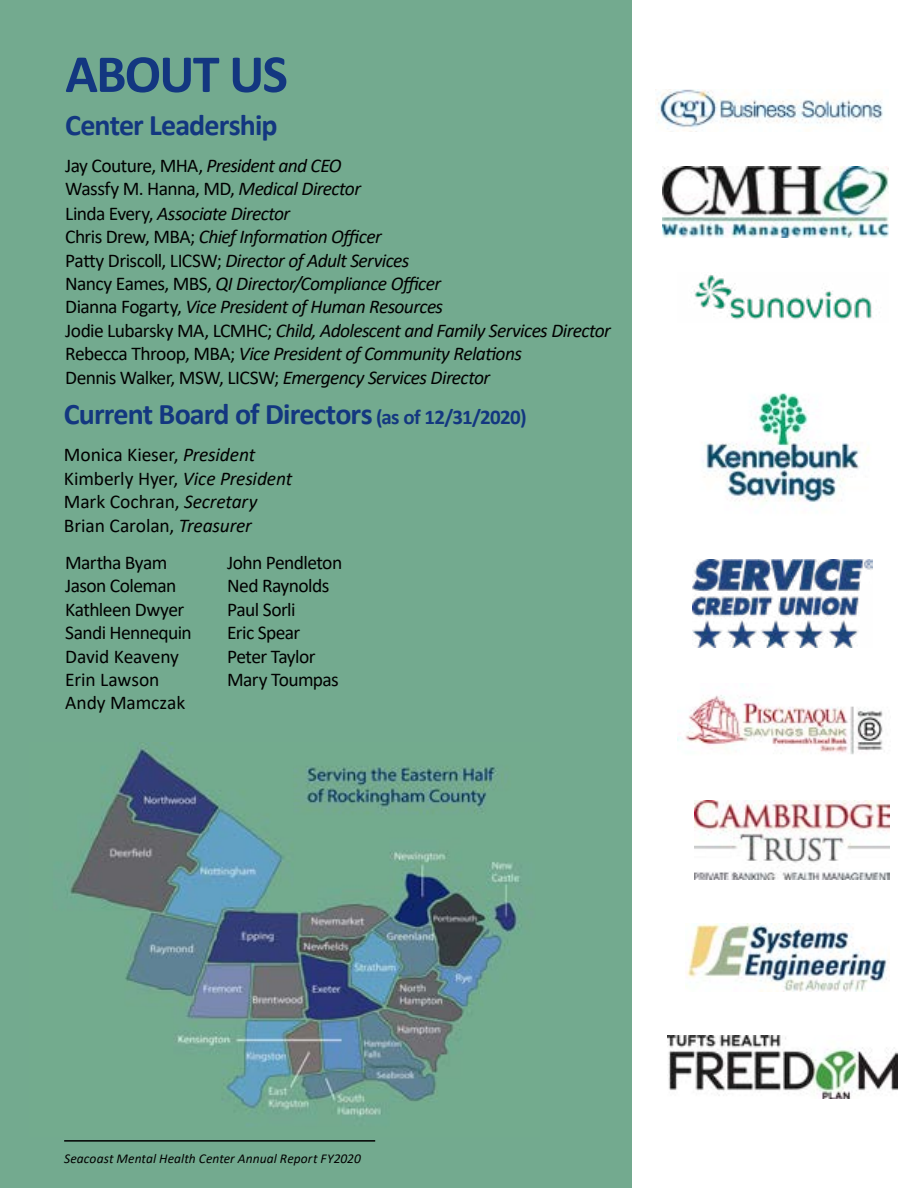
<style>
.page{position:relative;width:918px;height:1188px;background:#fff}
.page>*{position:absolute;margin:0;border:0;box-sizing:border-box;transform-origin:0 0}
.t1{font:700 54px "Calibri";letter-spacing:-.035em;color:#133780}
.t2{font:700 30px "Calibri";letter-spacing:-.03em;color:#133780}
.t3{font:italic 19.5px/23.5px "Calibri";letter-spacing:-.03em;color:#000}
.t4{font:19.5px/23.4px "Calibri";letter-spacing:-.03em;color:#000}
.t5{font:19.5px/23.4px "Calibri";letter-spacing:-.005em;color:#000}
.t6{font:italic 13.5px "Calibri";letter-spacing:.005em;color:#000}
.s1{font-style:normal}
.s2{font-size:21px}
.s3{font-style:italic}
</style>
<div class="page">
<div style="left:0;top:0;width:632px;height:1188px;background:#73aa8f"></div>
<hr style="left:64px;top:1140px;width:311px;height:2px;background:#000">
<img style="left:29px;top:743px;width:510px;height:393px">
<img style="left:694px;top:275px;width:178px;height:45px">
<img style="left:655px;top:89px;width:228px;height:43px">
<img style="left:677px;top:683px;width:206px;height:72px">
<img style="left:663px;top:167px;width:225px;height:71px">
<img style="left:704px;top:392px;width:165px;height:112px">
<img style="left:694px;top:800px;width:195px;height:80px">
<img style="left:692px;top:560px;width:181px;height:88px">
<img style="left:686px;top:924px;width:201px;height:68px">
<img style="left:668px;top:1036px;width:229px;height:63px">
<h1 class="t1" style="left:65px;top:36px;width:224px">ABOUT US</h1>
<h2 class="t2" style="left:65px;top:104px;width:214px">Center Leadership</h2>
<p class="t3" style="left:65px;top:152px;width:547px"><span class="s1">Jay Couture, MHA,</span> President and CEO<br><span class="s1">Wassfy M. Hanna, MD,</span> Medical Director<br><span class="s1">Linda Every,</span> Associate Director<br><span class="s1">Chris Drew, MBA;</span> Chief Information Officer<br><span class="s1">Patty Driscoll, LICSW;</span> Director of Adult Services<br><span class="s1">Nancy Eames, MBS,</span> QI Director/Compliance Officer<br><span class="s1">Dianna Fogarty,</span> Vice President of Human Resources<br><span class="s1">Jodie Lubarsky MA, LCMHC;</span> Child, Adolescent and Family Services Director <span class="s1">Rebecca Throop, MBA;</span> Vice President of Community Relations<br><span class="s1">Dennis Walker, MSW, LICSW;</span> Emergency Services Director</p>
<h2 class="t2" style="left:64px;top:393px;width:464px">Current Board of Directors <span class="s2">(as of 12/31/2020)</span></h2>
<p class="t5" style="left:64px;top:443px;width:230px">Monica Kieser, <span class="s3">President<br></span>Kimberly Hyer, <span class="s3">Vice President<br></span>Mark Cochran, <span class="s3">Secretary<br></span>Brian Carolan, <span class="s3">Treasurer</span></p>
<p class="t4" style="left:65px;top:550px;width:128px">Martha Byam<br>Jason Coleman<br>Kathleen Dwyer<br>Sandi Hennequin<br>David Keaveny<br>Erin Lawson<br>Andy Mamczak</p>
<p class="t4" style="left:227px;top:550px;width:117px">John Pendleton<br>Ned Raynolds<br>Paul Sorli<br>Eric Spear<br>Peter Taylor<br>Mary Toumpas</p>
<p class="t6" style="left:64px;top:1149px;width:298px">Seacoast Mental Health Center Annual Report FY2020</p>
</div>
